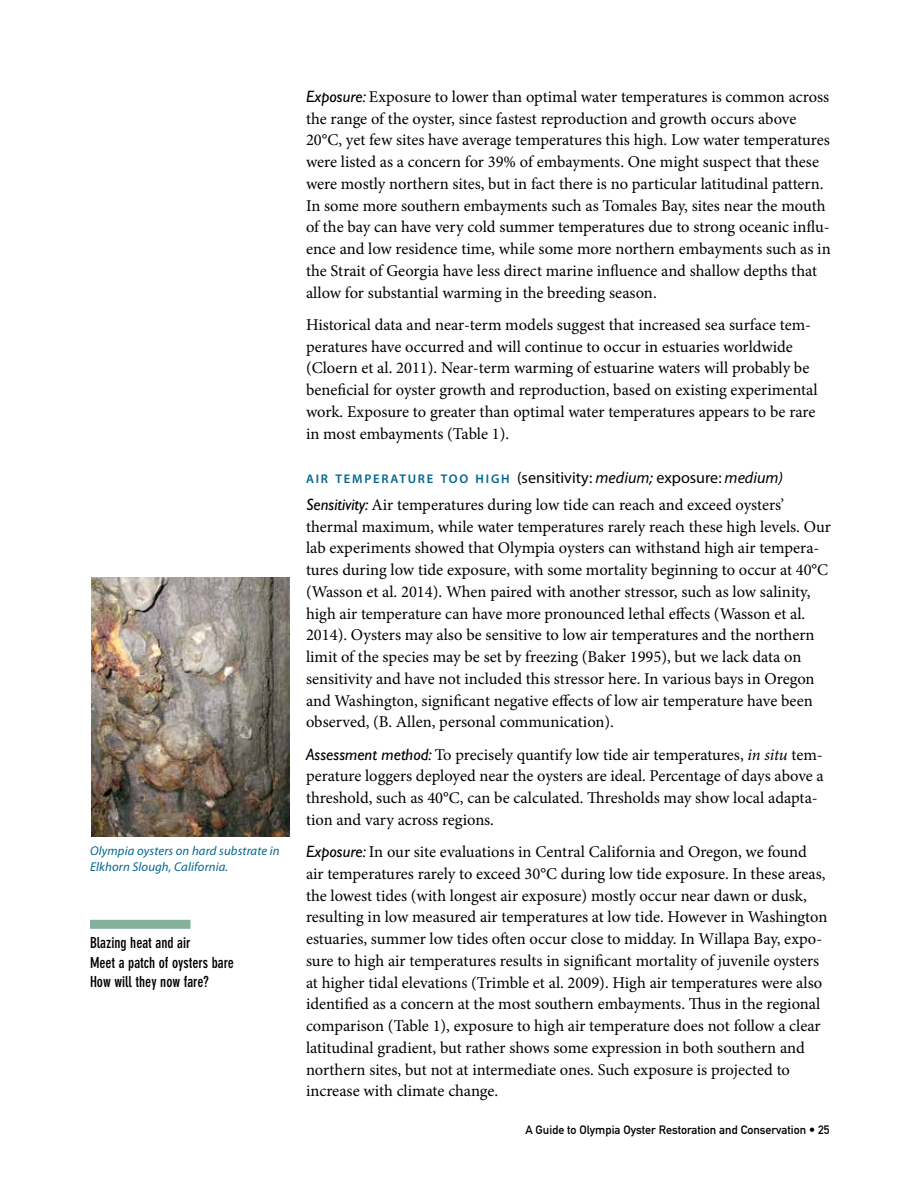
<style>
.page{position:relative;width:918px;height:1188px;background:#fff}
.page>*{position:absolute;margin:0;border:0;box-sizing:border-box;transform-origin:0 0}
.t1{font:16.5px/21.8px "Minion Pro";color:#000}
.t2{font:16.2px "Myriad Pro";color:#000}
.t3{font:700 condensed 15px/19.5px "DIN Neuzeit Grotesk Std";color:#000}
.t4{font:italic 12.75px/15.8px "Myriad Pro";letter-spacing:.01em;color:#006690}
.t5{font:12px "DIN Mittelschrift Std";color:#000}
.s1{font-family:"Gill Sans Std";font-style:italic}
.s2{font-weight:600;font-size:12.6px;color:#006690}
.s3{font-style:italic}
</style>
<div class="page">
<div style="left:90px;top:920px;width:100px;height:9px;background:#86b09e"></div>
<img style="left:91px;top:578px;width:198px;height:258px">
<p class="t4" style="left:90px;top:842px;width:191px">Olympia oysters on hard substrate in<br>Elkhorn Slough, California.</p>
<p class="t3" style="left:90px;top:933px;width:145px">Blazing heat and air<br>Meet a patch of oysters bare<br>How will they now fare?</p>
<p class="t1" style="left:306px;top:86px;width:526px"><span class="s1">Exposure:</span> Exposure to lower than optimal water temperatures is common across the range of the oyster, since fastest reproduction and growth occurs above 20°C, yet few sites have average temperatures this high. Low water temperatures were listed as a concern for 39% of embayments. One might suspect that these were mostly northern sites, but in fact there is no particular latitudinal pattern.<br>In some more southern embayments such as Tomales Bay, sites near the mouth of the bay can have very cold summer temperatures due to strong oceanic influ&shy;ence and low residence time, while some more northern embayments such as in the Strait of Georgia have less direct marine influence and shallow depths that allow for substantial warming in the breeding season.</p>
<p class="t1" style="left:306px;top:314px;width:513px">Historical data and near-term models suggest that increased sea surface tem&shy;peratures have occurred and will continue to occur in estuaries worldwide (Cloern et al. 2011). Near-term warming of estuarine waters will probably be beneficial for oyster growth and reproduction, based on existing experimental work. Exposure to greater than optimal water temperatures appears to be rare in most embayments (Table 1).</p>
<p class="t2" style="left:306px;top:468px;width:479px"><span class="s2">A I R T E M P E R AT U R E T O O H I G H</span> (sensitivity: <span class="s3">medium;</span> exposure: <span class="s3">medium)</span></p>
<p class="t1" style="left:306px;top:494px;width:526px"><span class="s1">Sensitivity:</span> Air temperatures during low tide can reach and exceed oysters’ thermal maximum, while water temperatures rarely reach these high levels. Our lab experiments showed that Olympia oysters can withstand high air tempera&shy;tures during low tide exposure, with some mortality beginning to occur at 40°C (Wasson et al. 2014). When paired with another stressor, such as low salinity, high air temperature can have more pronounced lethal effects (Wasson et al.<br>2014). Oysters may also be sensitive to low air temperatures and the northern limit of the species may be set by freezing (Baker 1995), but we lack data on sensitivity and have not included this stressor here. In various bays in Oregon and Washington, significant negative effects of low air temperature have been observed, (B. Allen, personal communication).</p>
<p class="t1" style="left:306px;top:744px;width:519px"><span class="s1">Assessment method:</span> To precisely quantify low tide air temperatures, <span class="s3">in situ</span> tem&shy;perature loggers deployed near the oysters are ideal. Percentage of days above a threshold, such as 40°C, can be calculated. Thresholds may show local adapta&shy;tion and vary across regions.</p>
<p class="t1" style="left:306px;top:841px;width:523px"><span class="s1">Exposure:</span> In our site evaluations in Central California and Oregon, we found air temperatures rarely to exceed 30°C during low tide exposure. In these areas, the lowest tides (with longest air exposure) mostly occur near dawn or dusk, resulting in low measured air temperatures at low tide. However in Washington estuaries, summer low tides often occur close to midday. In Willapa Bay, expo&shy;sure to high air temperatures results in significant mortality of juvenile oysters at higher tidal elevations (Trimble et al. 2009). High air temperatures were also identified as a concern at the most southern embayments. Thus in the regional comparison (Table 1), exposure to high air temperature does not follow a clear latitudinal gradient, but rather shows some expression in both southern and northern sites, but not at intermediate ones. Such exposure is projected to increase with climate change.</p>
<p class="t5" style="left:525px;top:1123px;width:306px">A Guide to Olympia Oyster Restoration and Conservation • 25</p>
</div>
